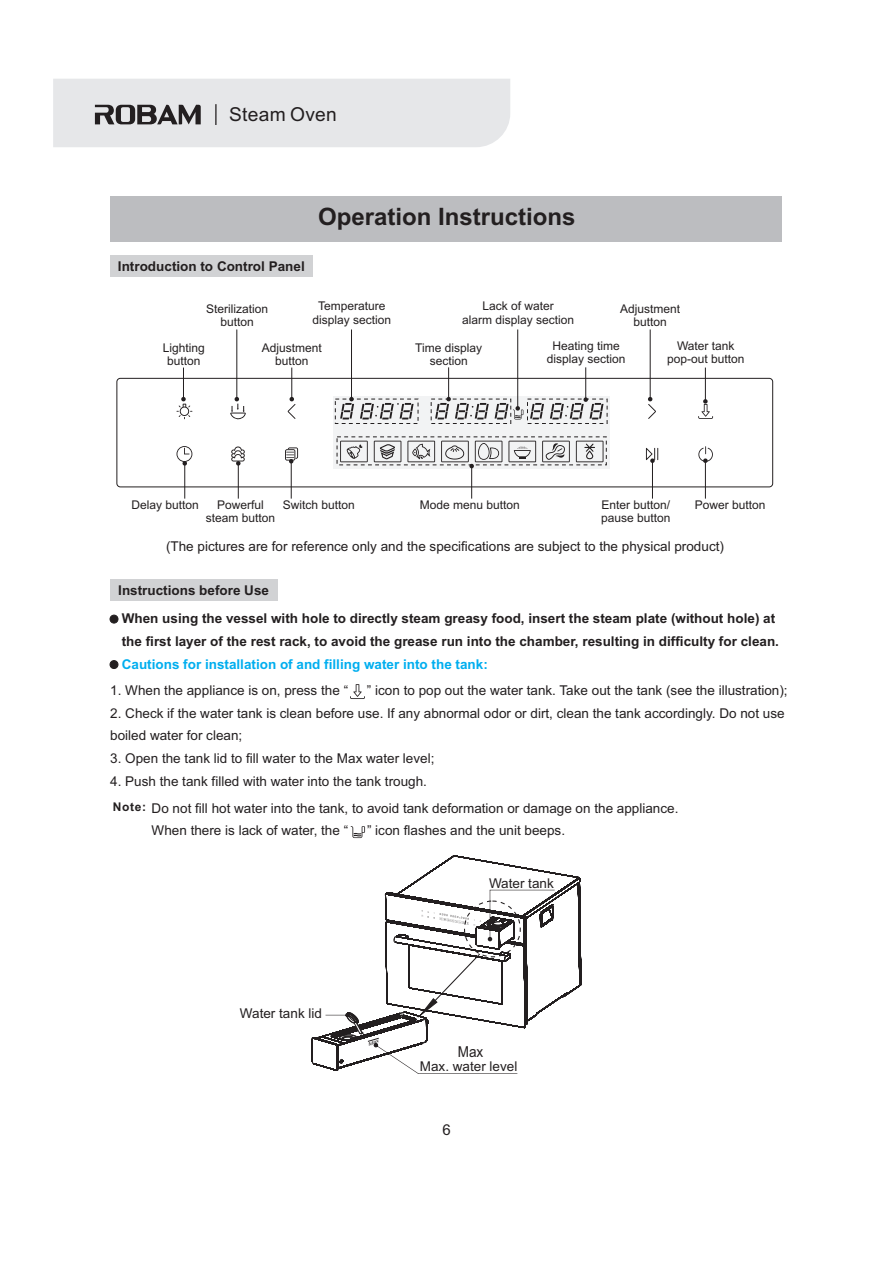
<style>
.page{position:relative;width:893px;height:1263px;background:#fff}
.page>*{position:absolute;margin:0;border:0;box-sizing:border-box;transform-origin:0 0}
.t1{font:700 24px "Arial";color:#231f20}
.t2{font:19.2px "Arial";letter-spacing:.015em;color:#231f20}
.t3{font:15px "Arial";color:#231f20}
.t4{font:13.5px/22.6px "Arial";color:#231f20}
.t5{font:700 13.5px/28.5px "Arial";color:#231f20}
.t6{font:700 13.5px "Arial";color:#00aeef}
.t7{font:12px/13.4px "Arial";color:#231f20;text-align:center}
.t8{font:700 12px "Arial";color:#231f20}
</style>
<div class="page">
<div style="left:110px;top:615px;width:8px;height:8px;background:#231f20;border:1px solid #231f20;border-radius:50%"></div>
<div style="left:110px;top:660px;width:8px;height:9px;background:#231f20;border:1px solid #231f20;border-radius:50%"></div>
<svg style="left:350px;top:684px;width:15px;height:15px"></svg>
<div style="left:110px;top:196px;width:672px;height:46px;background:#bcbdc0"></div>
<div style="left:110px;top:255px;width:203px;height:21px;background:#d1d2d4"></div>
<div style="left:110px;top:579px;width:168px;height:21px;background:#d1d2d4"></div>
<svg style="left:351px;top:826px;width:14px;height:12px"></svg>
<div style="left:53px;top:79px;width:457px;height:68px;background:#e6e7e9"></div>
<div style="left:117px;top:378px;width:656px;height:109px;border:1px solid #231f20;border-radius:3px"></div>
<svg style="left:334px;top:397px;width:276px;height:72px;fill:#f2f3f4"></svg>
<svg style="left:576px;top:441px;width:27px;height:21px"></svg>
<svg style="left:407px;top:441px;width:28px;height:21px"></svg>
<svg style="left:374px;top:441px;width:27px;height:21px"></svg>
<svg style="left:530px;top:403px;width:14px;height:16px"></svg>
<svg style="left:542px;top:441px;width:28px;height:21px"></svg>
<svg style="left:360px;top:403px;width:54px;height:16px"></svg>
<svg style="left:340px;top:441px;width:28px;height:21px"></svg>
<svg style="left:508px;top:441px;width:28px;height:21px"></svg>
<div style="left:431px;top:399px;width:80px;height:25px;border:1px dashed #231f20"></div>
<div style="left:527px;top:399px;width:80px;height:25px;border:1px dashed #231f20"></div>
<hr style="left:585px;top:367px;width:1px;height:33px;background:#231f20">
<svg style="left:550px;top:397px;width:53px;height:22px"></svg>
<hr style="left:448px;top:367px;width:1px;height:32px;background:#231f20">
<svg style="left:435px;top:397px;width:54px;height:22px"></svg>
<hr style="left:351px;top:329px;width:1px;height:70px;background:#231f20">
<svg style="left:340px;top:397px;width:14px;height:22px"></svg>
<hr style="left:517px;top:329px;width:1px;height:79px;background:#231f20">
<svg style="left:495px;top:403px;width:28px;height:16px"></svg>
<hr style="left:471px;top:466px;width:1px;height:33px;background:#231f20">
<hr style="left:291px;top:461px;width:1px;height:38px;background:#231f20">
<svg style="left:285px;top:447px;width:13px;height:16px"></svg>
<hr style="left:238px;top:463px;width:1px;height:36px;background:#231f20">
<svg style="left:231px;top:446px;width:14px;height:20px"></svg>
<hr style="left:184px;top:463px;width:1px;height:36px;background:#231f20">
<svg style="left:176px;top:446px;width:16px;height:20px"></svg>
<hr style="left:652px;top:461px;width:1px;height:38px;background:#231f20">
<svg style="left:646px;top:448px;width:12px;height:15px"></svg>
<hr style="left:705px;top:461px;width:1px;height:38px;background:#231f20">
<svg style="left:698px;top:446px;width:15px;height:17px"></svg>
<hr style="left:237px;top:329px;width:1px;height:70px;background:#231f20">
<svg style="left:230px;top:397px;width:16px;height:22px"></svg>
<hr style="left:183px;top:368px;width:1px;height:31px;background:#231f20">
<svg style="left:176px;top:397px;width:16px;height:22px"></svg>
<hr style="left:291px;top:368px;width:1px;height:31px;background:#231f20">
<svg style="left:288px;top:397px;width:7px;height:22px"></svg>
<hr style="left:650px;top:329px;width:1px;height:70px;background:#231f20">
<svg style="left:648px;top:397px;width:8px;height:22px"></svg>
<hr style="left:705px;top:368px;width:1px;height:33px;background:#231f20">
<svg style="left:698px;top:399px;width:15px;height:20px"></svg>
<svg style="left:441px;top:441px;width:61px;height:27px"></svg>
<svg style="left:312px;top:855px;width:269px;height:219px"></svg>
<h2 class="t2" style="left:229px;top:107px;width:109px">Steam Oven</h2>
<p class="t5" style="left:118px;top:253px;width:188px">Introduction to Control Panel</p>
<h1 class="t1" style="left:318px;top:208px;width:259px">Operation Instructions</h1>
<p class="t7" style="left:313px;top:300px;width:80px">Temperature display section</p>
<p class="t7" style="left:206px;top:303px;width:64px">Sterilization button</p>
<p class="t7" style="left:262px;top:342px;width:62px">Adjustment button</p>
<p class="t7" style="left:163px;top:342px;width:44px">Lighting button</p>
<p class="t7" style="left:462px;top:300px;width:114px">Lack of water<br>alarm display section</p>
<p class="t7" style="left:547px;top:340px;width:80px">Heating time display section</p>
<p class="t7" style="left:620px;top:303px;width:62px">Adjustment button</p>
<p class="t7" style="left:667px;top:340px;width:79px">Water tank pop-out button</p>
<p class="t7" style="left:415px;top:342px;width:68px">Time display section</p>
<p class="t7" style="left:131px;top:499px;width:69px">Delay button</p>
<p class="t7" style="left:217px;top:499px;width:48px">Powerful</p>
<p class="t7" style="left:283px;top:499px;width:74px">Switch button</p>
<p class="t7" style="left:420px;top:499px;width:102px">Mode menu button</p>
<p class="t7" style="left:206px;top:513px;width:71px">steam button</p>
<p class="t7" style="left:601px;top:499px;width:70px">Enter button/</p>
<p class="t7" style="left:695px;top:499px;width:72px">Power button</p>
<p class="t7" style="left:601px;top:513px;width:71px">pause button</p>
<p class="t4" style="left:166px;top:536px;width:559px">(The pictures are for reference only and the specifications are subject to the physical product)</p>
<p class="t5" style="left:118px;top:577px;width:658px">Instructions before Use<br>When using the vessel with hole to directly steam greasy food, insert the steam plate (without hole) at</p>
<p class="t5" style="left:122px;top:628px;width:659px">the first layer of the rest rack, to avoid the grease run into the chamber, resulting in difficulty for clean.</p>
<p class="t6" style="left:122px;top:659px;width:368px">Cautions for installation of and filling water into the tank:</p>
<p class="t4" style="left:110px;top:680px;width:239px">1. When the appliance is on, press the “</p>
<p class="t4" style="left:367px;top:680px;width:422px">” icon to pop out the water tank. Take out the tank (see the illustration);</p>
<p class="t4" style="left:110px;top:703px;width:676px">2. Check if the water tank is clean before use. If any abnormal odor or dirt, clean the tank accordingly. Do not use boiled water for clean;</p>
<p class="t4" style="left:110px;top:748px;width:326px">3. Open the tank lid to fill water to the Max water level;</p>
<p class="t4" style="left:152px;top:768px;width:528px;line-height:27px;text-indent:-41px">4. Push the tank filled with water into the tank trough.<br>Do not fill hot water into the tank, to avoid tank deformation or damage on the appliance.</p>
<p class="t4" style="left:152px;top:820px;width:198px">When there is lack of water, the “</p>
<p class="t4" style="left:367px;top:820px;width:200px">” icon flashes and the unit beeps.</p>
<p class="t8" style="left:113px;top:803px;width:35px">Note:</p>
<p class="t4" style="left:240px;top:1003px;width:84px">Water tank lid</p>
<p class="t4" style="left:489px;top:873px;width:66px">Water tank</p>
<p class="t4" style="left:420px;top:1056px;width:99px">Max. water level</p>
<p class="t3" style="left:443px;top:1123px;width:10px">6</p>
</div>
